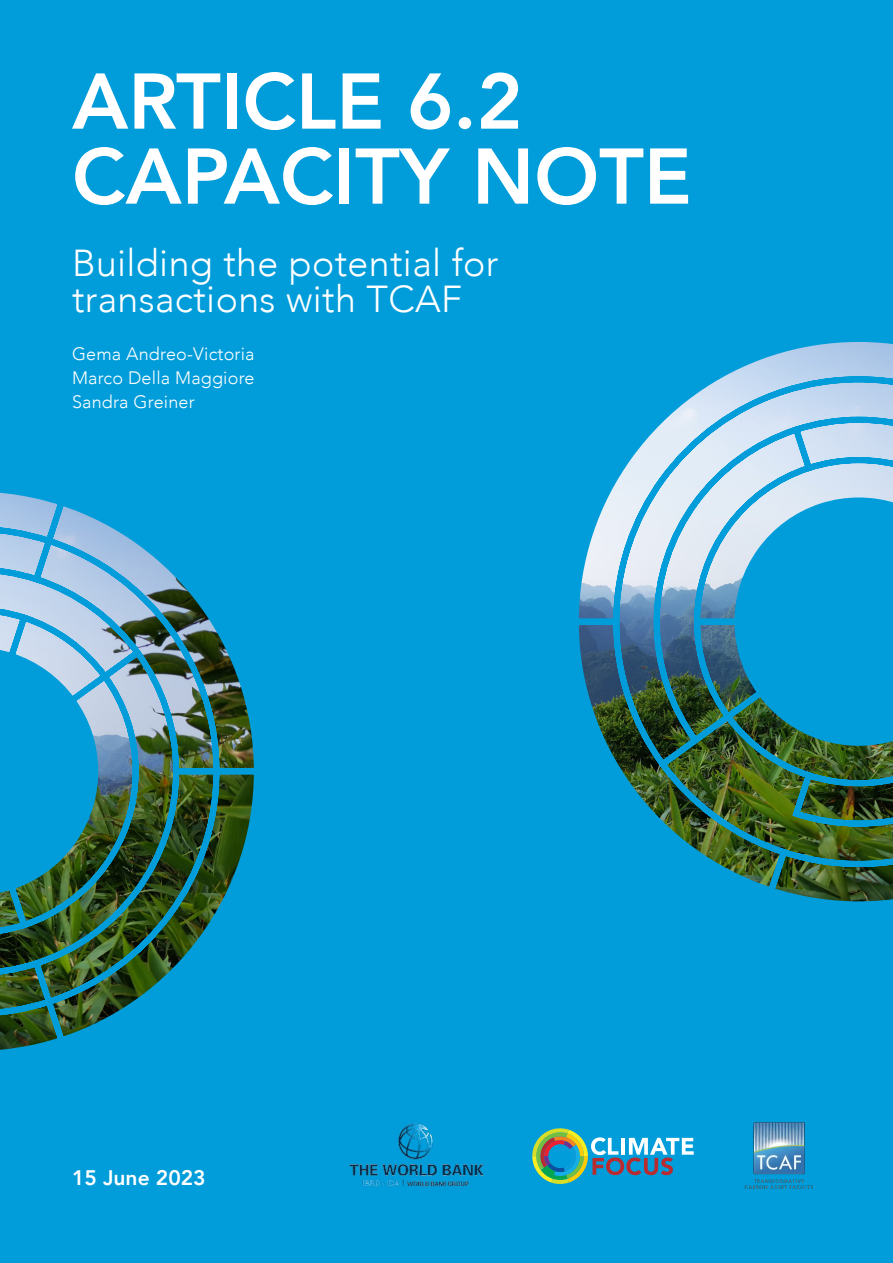
<style>
.page{position:relative;width:893px;height:1263px;background:#009dda}
.page>*{position:absolute;margin:0;border:0;box-sizing:border-box;transform-origin:0 0}
.t1{font:800 78px/75px "Avenir";color:#fff}
.t2{font:300 37.5px/36px "Avenir";letter-spacing:.01em;color:#fff}
.Date{font:800 21px "Avenir";color:#fff}
.t3{font:300 18px/24px "Avenir";letter-spacing:.01em;color:#fff;text-align:justify}
</style>
<div class="page">
<img style="left:0;top:492px;width:254px;height:558px">
<img style="left:578px;top:342px;width:315px;height:560px">
<svg style="left:532px;top:1128px;width:162px;height:56px"></svg>
<img style="left:744px;top:1122px;width:70px;height:67px">
<img style="left:349px;top:1123px;width:135px;height:64px">
<h1 class="t1" style="left:72px;top:64px;width:621px">ARTICLE 6.2<br>CAPACITY NOTE</h1>
<h2 class="t2" style="left:72px;top:245px;width:428px">Building the potential for transactions with TCAF</h2>
<p class="t3" style="left:72px;top:341px;width:184px">Gema Andreo-Victoria Marco Della Maggiore Sandra Greiner</p>
<p class="Date" style="left:72px;top:1161px;width:135px">15 June 2023</p>
</div>
